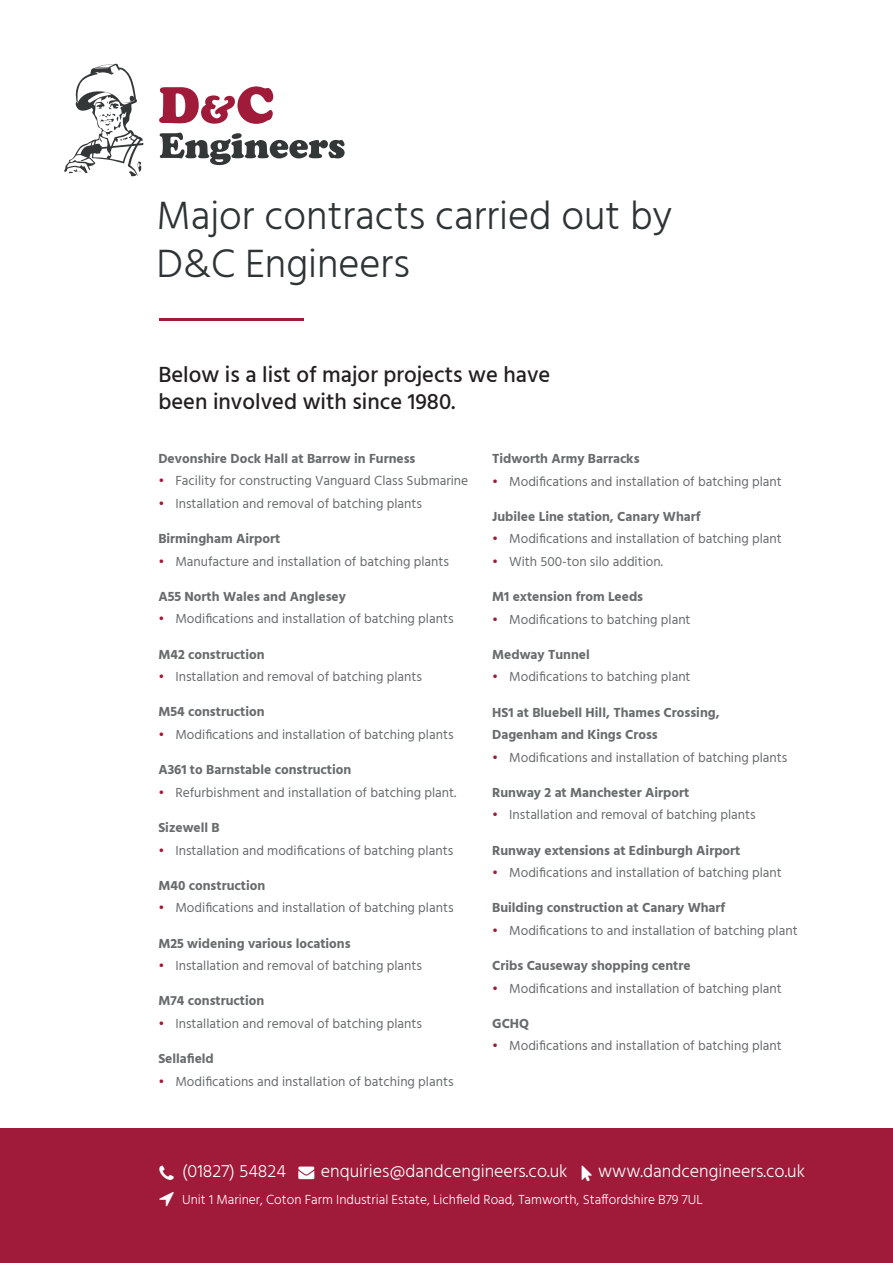
<style>
.page{position:relative;width:893px;height:1263px;background:#fff}
.page>*{position:absolute;margin:0;border:0;box-sizing:border-box;transform-origin:0 0}
.t1{font:300 40.5px/48px "Hind";color:#2e3335}
.t2{font:500 22.5px/27px "Hind";color:#231f20}
.t3{font:300 18px "Hind";color:#fff}
.t4{font:13.5px "Hind";color:#686c6d}
.t5{font:700 13.5px/22.5px "Hind";color:#686c6d}
.t6{font:300 13.5px "Hind";color:#fff}
.s1{color:#a01a3a}
</style>
<div class="page">
<div style="left:0;top:1129px;width:893px;height:134px;background:#a01a3a"></div>
<svg style="left:64px;top:64px;width:80px;height:112px"></svg>
<svg style="left:160px;top:133px;width:185px;height:32px"></svg>
<svg style="left:159px;top:86px;width:114px;height:38px"></svg>
<hr style="left:159px;top:318px;width:145px;height:3px;background:#a01a3a">
<h1 class="t1" style="left:156px;top:194px;width:517px">Major contracts carried out by<br>D&amp;C Engineers</h1>
<h2 class="t2" style="left:158px;top:362px;width:393px">Below is a list of major projects we have been involved with since 1980.</h2>
<p class="t5" style="left:158px;top:447px;width:259px">Devonshire Dock Hall at Barrow in Furness</p>
<p class="t4" style="left:158px;top:472px;width:311px"><span class="s1">•</span> Facility for constructing Vanguard Class Submarine</p>
<p class="t4" style="left:158px;top:494px;width:265px"><span class="s1">•</span> Installation and removal of batching plants</p>
<p class="t5" style="left:158px;top:527px;width:123px">Birmingham Airport</p>
<p class="t4" style="left:158px;top:552px;width:292px"><span class="s1">•</span> Manufacture and installation of batching plants</p>
<p class="t5" style="left:158px;top:585px;width:189px">A55 North Wales and Anglesey</p>
<p class="t4" style="left:158px;top:610px;width:297px"><span class="s1">•</span> Modifications and installation of batching plants</p>
<p class="t5" style="left:158px;top:643px;width:108px">M42 construction</p>
<p class="t4" style="left:158px;top:668px;width:265px"><span class="s1">•</span> Installation and removal of batching plants</p>
<p class="t5" style="left:158px;top:700px;width:108px">M54 construction</p>
<p class="t4" style="left:158px;top:725px;width:297px"><span class="s1">•</span> Modifications and installation of batching plants</p>
<p class="t5" style="left:158px;top:758px;width:194px">A361 to Barnstable construction</p>
<p class="t4" style="left:158px;top:783px;width:300px"><span class="s1">•</span> Refurbishment and installation of batching plant.</p>
<p class="t5" style="left:158px;top:816px;width:63px">Sizewell B</p>
<p class="t4" style="left:158px;top:841px;width:296px"><span class="s1">•</span> Installation and modifications of batching plants</p>
<p class="t5" style="left:158px;top:874px;width:108px">M40 construction</p>
<p class="t4" style="left:158px;top:899px;width:297px"><span class="s1">•</span> Modifications and installation of batching plants</p>
<p class="t5" style="left:158px;top:932px;width:194px">M25 widening various locations</p>
<p class="t4" style="left:158px;top:956px;width:265px"><span class="s1">•</span> Installation and removal of batching plants</p>
<p class="t5" style="left:158px;top:989px;width:107px">M74 construction</p>
<p class="t4" style="left:158px;top:1014px;width:265px"><span class="s1">•</span> Installation and removal of batching plants</p>
<p class="t5" style="left:158px;top:1047px;width:57px">Sellafield</p>
<p class="t4" style="left:158px;top:1072px;width:297px"><span class="s1">•</span> Modifications and installation of batching plants</p>
<p class="t5" style="left:492px;top:447px;width:149px">Tidworth Army Barracks</p>
<p class="t4" style="left:492px;top:472px;width:291px"><span class="s1">•</span> Modifications and installation of batching plant</p>
<p class="t5" style="left:492px;top:505px;width:210px">Jubilee Line station, Canary Wharf</p>
<p class="t4" style="left:492px;top:530px;width:291px"><span class="s1">•</span> Modifications and installation of batching plant</p>
<p class="t4" style="left:492px;top:552px;width:172px"><span class="s1">•</span> With 500-ton silo addition.</p>
<p class="t5" style="left:492px;top:585px;width:152px">M1 extension from Leeds</p>
<p class="t4" style="left:492px;top:610px;width:200px"><span class="s1">•</span> Modifications to batching plant</p>
<p class="t5" style="left:492px;top:643px;width:99px">Medway Tunnel</p>
<p class="t4" style="left:492px;top:668px;width:200px"><span class="s1">•</span> Modifications to batching plant</p>
<p class="t5" style="left:492px;top:701px;width:229px">HS1 at Bluebell Hill, Thames Crossing,<br>Dagenham and Kings Cross</p>
<p class="t4" style="left:492px;top:748px;width:297px"><span class="s1">•</span> Modifications and installation of batching plants</p>
<p class="t5" style="left:492px;top:781px;width:199px">Runway 2 at Manchester Airport</p>
<p class="t4" style="left:492px;top:806px;width:265px"><span class="s1">•</span> Installation and removal of batching plants</p>
<p class="t5" style="left:492px;top:839px;width:250px">Runway extensions at Edinburgh Airport</p>
<p class="t4" style="left:492px;top:864px;width:291px"><span class="s1">•</span> Modifications and installation of batching plant</p>
<p class="t5" style="left:492px;top:896px;width:235px">Building construction at Canary Wharf</p>
<p class="t4" style="left:492px;top:921px;width:307px"><span class="s1">•</span> Modifications to and installation of batching plant</p>
<p class="t5" style="left:492px;top:954px;width:200px">Cribs Causeway shopping centre</p>
<p class="t4" style="left:492px;top:979px;width:291px"><span class="s1">•</span> Modifications and installation of batching plant</p>
<p class="t5" style="left:492px;top:1012px;width:39px">GCHQ</p>
<p class="t4" style="left:492px;top:1037px;width:291px"><span class="s1">•</span> Modifications and installation of batching plant</p>
<h3 class="t3" style="left:182px;top:1159px;width:105px">(01827) 54824</h3>
<h3 class="t3" style="left:321px;top:1159px;width:248px">enquiries@dandcengineers.co.uk</h3>
<h3 class="t3" style="left:598px;top:1159px;width:209px">www.dandcengineers.co.uk</h3>
<p class="t6" style="left:182px;top:1190px;width:522px">Unit 1 Mariner, Coton Farm Industrial Estate, Lichfield Road, Tamworth, Staffordshire B79 7UL</p>
</div>
